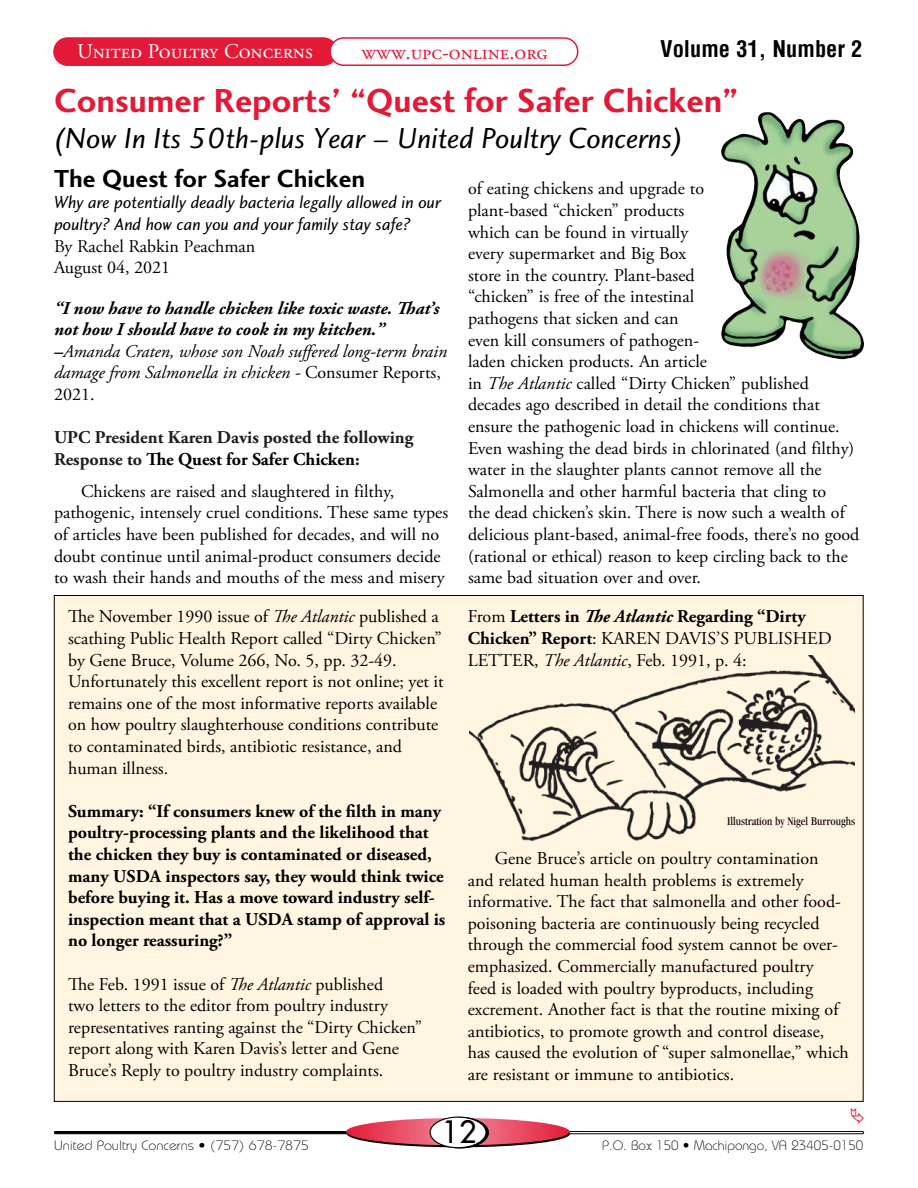
<style>
.page{position:relative;width:918px;height:1188px;background:#fff}
.page>*{position:absolute;margin:0;border:0;box-sizing:border-box;transform-origin:0 0}
.t1{font:34.5px "Charlotte Sans Bold Plain";color:#e31937}
.t2{font:30px "Charlotte Sans Book Italic Plain";color:#000}
.t3{font:30px "Futura";color:#000}
.t4{font:25.5px "Charlotte Sans Bold Plain";color:#000}
.t5{font:700 condensed 22.5px "Helvetica";color:#000}
.t6{font:21px "Adobe Garamond Pro";color:#fff}
.t7{font:21px "Adobe Garamond Pro";color:#e31937}
.t8{font:18px/21.6px "Adobe Garamond Pro";color:#000}
.t9{font:700 18px/21.6px "Adobe Garamond Pro";color:#000}
.t10{font:italic 700 18px/21.6px "Adobe Garamond Pro";color:#000}
.t11{font:18px/21.6px "Charlotte Sans Book Italic Plain";color:#000}
.t12{font:700 18px/21.6px "Adobe Garamond Pro";color:#1c1e21}
.t13{font:300 13.5px "Bauhaus";color:#000;scale:1.05 1}
.t14{font:300 13.5px "Bauhaus";color:#000}
.t15{font:condensed 12px "Garamond";color:#000}
.s1{font-weight:400}
.s2{font-weight:400;font-style:normal}
.s3{color:#000}
.s4{font-style:italic}
.s5{font-weight:700}
.s6{font-weight:700;font-style:italic}
</style>
<div class="page">
<div style="left:54px;top:1131px;width:414px;height:3px;border:1px solid #000"></div>
<div style="left:450px;top:1131px;width:414px;height:3px;border:1px solid #000"></div>
<svg style="left:347px;top:1120px;width:223px;height:27px"></svg>
<svg style="left:346px;top:1118px;width:224px;height:27px;background:#e64e64"></svg>
<div style="left:433px;top:1117px;width:55px;height:31px;background:#000;border-radius:50%"></div>
<div style="left:432px;top:1117px;width:57px;height:32px;border:1px solid #000;border-radius:50%"></div>
<div style="left:430px;top:1117px;width:56px;height:31px;background:#fff;border-radius:50%"></div>
<div style="left:430px;top:1117px;width:57px;height:31px;border:1px solid #000;border-radius:50%"></div>
<div style="left:53px;top:37px;width:285px;height:29px;background:#e31937;border-radius:14px"></div>
<div style="left:330px;top:38px;width:248px;height:27px;background:#fff;border-radius:14px"></div>
<div style="left:329px;top:37px;width:249px;height:29px;border:2px solid #e31937;border-radius:14px"></div>
<div style="left:54px;top:596px;width:809px;height:505px;background:#fff5e0"></div>
<img style="left:469px;top:655px;width:385px;height:187px">
<img style="left:721px;top:112px;width:143px;height:247px">
<p class="t6" style="left:77px;top:39px;width:237px">United Poultry Concerns</p>
<p class="t7" style="left:361px;top:40px;width:188px">www.upc-online.org</p>
<p class="t5" style="left:660px;top:34px;width:204px">Volume 31, Number 2</p>
<h1 class="t1" style="left:54px;top:80px;width:686px">Consumer Reports’ “Quest for Safer Chicken”</h1>
<h2 class="t2" style="left:54px;top:122px;width:631px">(Now In Its 50th-plus Year – United Poultry Concerns)</h2>
<h3 class="t4" style="left:54px;top:164px;width:313px">The Quest for Safer Chicken</h3>
<p class="t11" style="left:54px;top:192px;width:388px">Why are potentially deadly bacteria legally allowed in our poultry? And how can you and your family stay safe?</p>
<p class="t8" style="left:54px;top:236px;width:203px">By Rachel Rabkin Peachman<br>August 04, 2021</p>
<p class="t10" style="left:54px;top:297px;width:395px">“I now have to handle chicken like toxic waste. That’s not how I should have to cook in my kitchen.” –<span class="s1">Amanda Craten, whose son Noah suffered long-term brain damage from Salmonella in chicken -</span> <span class="s2">Consumer Reports, 2021.</span></p>
<p class="t12" style="left:54px;top:427px;width:361px">UPC President Karen Davis posted the following<br>Response to <span class="s3">The Quest for Safer Chicken</span>:</p>
<p class="t8" style="left:54px;top:481px;width:396px;text-indent:27px">Chickens are raised and slaughtered in filthy, pathogenic, intensely cruel conditions. These same types of articles have been published for decades, and will no doubt continue until animal-product consumers decide to wash their hands and mouths of the mess and misery</p>
<p class="t8" style="left:68px;top:607px;width:377px">The November 1990 issue of <span class="s4">The Atlantic</span> published a scathing Public Health Report called “Dirty Chicken” by Gene Bruce, Volume 266, No. 5, pp. 32-49.<br>Unfortunately this excellent report is not online; yet it remains one of the most informative reports available on how poultry slaughterhouse conditions contribute to contaminated birds, antibiotic resistance, and human illness.</p>
<p class="t9" style="left:68px;top:801px;width:379px">Summary: “If consumers knew of the filth in many poultry-processing plants and the likelihood that the chicken they buy is contaminated or diseased, many USDA inspectors say, they would think twice before buying it. Has a move toward industry self&shy;inspection meant that a USDA stamp of approval is no longer reassuring?”</p>
<p class="t8" style="left:68px;top:974px;width:355px">The Feb. 1991 issue of <span class="s4">The Atlantic</span> published<br>two letters to the editor from poultry industry representatives ranting against the “Dirty Chicken” report along with Karen Davis’s letter and Gene Bruce’s Reply to poultry industry complaints.</p>
<p class="t8" style="left:468px;top:179px;width:393px">of eating chickens and upgrade to<br>plant-based “chicken” products<br>which can be found in virtually<br>every supermarket and Big Box<br>store in the country. Plant-based<br>“chicken” is free of the intestinal<br>pathogens that sicken and can<br>even kill consumers of pathogen-<br>laden chicken products. An article<br>in <span class="s4">The Atlantic</span> called “Dirty Chicken” published decades ago described in detail the conditions that ensure the pathogenic load in chickens will continue.<br>Even washing the dead birds in chlorinated (and filthy) water in the slaughter plants cannot remove all the Salmonella and other harmful bacteria that cling to<br>the dead chicken’s skin. There is now such a wealth of delicious plant-based, animal-free foods, there’s no good (rational or ethical) reason to keep circling back to the same bad situation over and over.</p>
<p class="t8" style="left:468px;top:607px;width:366px">From <span class="s5">Letters in</span> <span class="s6">The Atlantic</span> <span class="s5">Regarding “Dirty<br>Chicken” Report</span>: KAREN DAVIS’S PUBLISHED<br>LETTER, <span class="s4">The Atlantic</span>, Feb. 1991, p. 4:</p>
<p class="t15" style="left:727px;top:815px;width:130px">Illustration by Nigel Burroughs</p>
<p class="t8" style="left:468px;top:848px;width:383px;text-indent:27px">Gene Bruce’s article on poultry contamination and related human health problems is extremely informative. The fact that salmonella and other food&shy;poisoning bacteria are continuously being recycled through the commercial food system cannot be over&shy;emphasized. Commercially manufactured poultry<br>feed is loaded with poultry byproducts, including excrement. Another fact is that the routine mixing of antibiotics, to promote growth and control disease, has caused the evolution of “super salmonellae,” which are resistant or immune to antibiotics.</p>
<p class="t13" style="left:54px;top:1137px;width:244px">United Poultry Concerns • (757) 678-7875</p>
<h2 class="t3" style="left:442px;top:1112px;width:36px">12</h2>
<p class="t14" style="left:602px;top:1137px;width:263px">P.O. Box 150 • Machipongo, VA 23405-0150</p>
</div>
